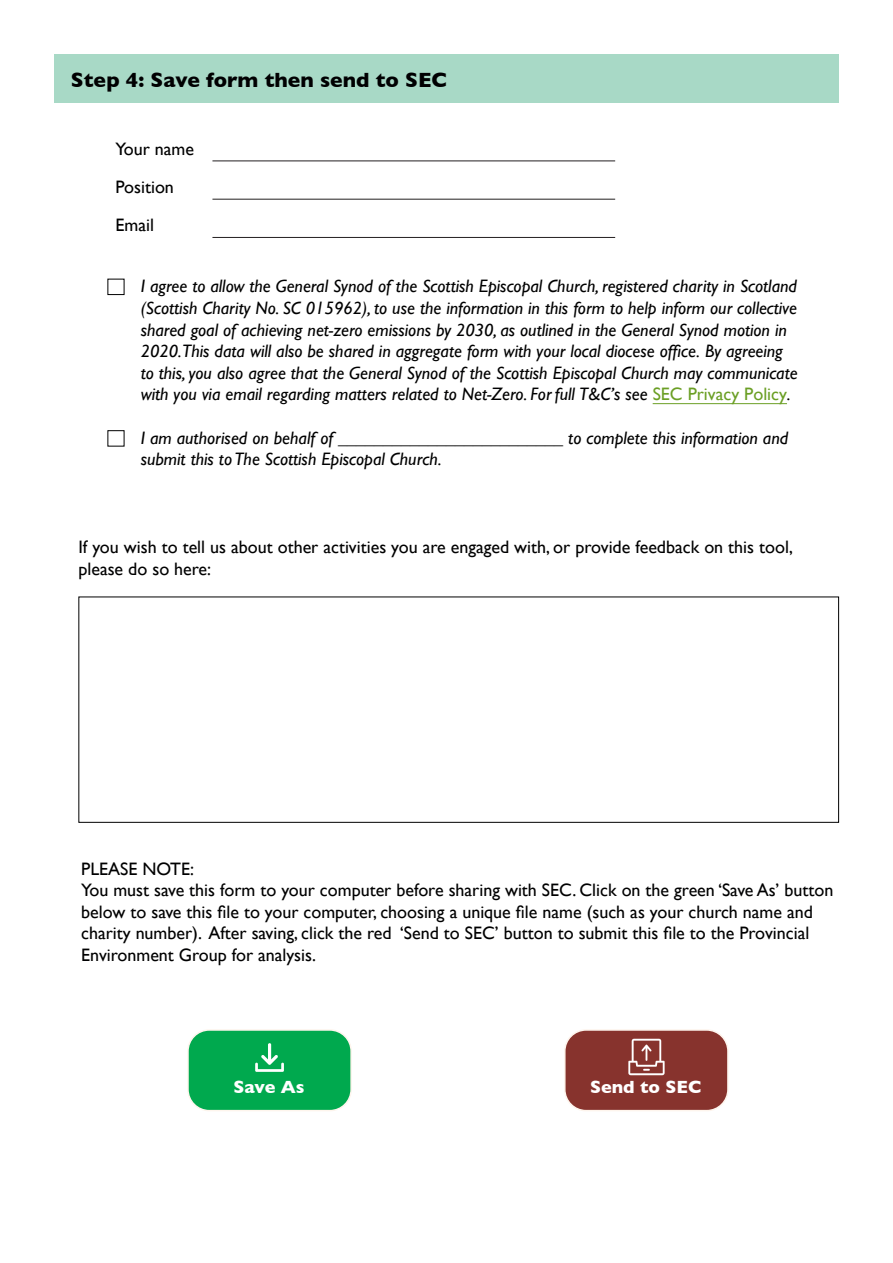
<style>
.page{position:relative;width:893px;height:1263px;background:#fff}
.page>*{position:absolute;margin:0;border:0;box-sizing:border-box;transform-origin:0 0}
.t1{font:700 21px "Gill Sans";color:#000001}
.t2{font:italic 18px/21.6px "Gill Sans";color:#000001}
.t3{font:18px/21.6px "Gill Sans";color:#000001}
.t4{font:700 18px "Gill Sans";color:#fff}
.s1{font-style:normal;color:#6b9f25}
</style>
<div class="page">
<div style="left:107px;top:279px;width:17px;height:16px;background:#fff;border:1px solid #000001"></div>
<div style="left:54px;top:54px;width:785px;height:49px;background:#a8d9c6"></div>
<hr style="left:212px;top:161px;width:403px;height:1px;background:#231f20">
<hr style="left:212px;top:199px;width:403px;height:1px;background:#231f20">
<hr style="left:212px;top:237px;width:403px;height:1px;background:#231f20">
<div style="left:188px;top:1030px;width:163px;height:80px;background:#00a94e;border-radius:21px"></div>
<div style="left:187px;top:1029px;width:165px;height:82px;border:2px solid #fef5ed;border-radius:21px"></div>
<div style="left:565px;top:1030px;width:163px;height:80px;background:#87332d;border-radius:21px"></div>
<div style="left:564px;top:1029px;width:165px;height:82px;border:2px solid #fef5ed;border-radius:21px"></div>
<div style="left:78px;top:597px;width:761px;height:226px;border:1px solid #000001"></div>
<svg style="left:255px;top:1043px;width:29px;height:29px"></svg>
<img style="left:628px;top:1038px;width:37px;height:38px">
<hr style="left:653px;top:403px;width:134px;height:1px;background:#6b9f25">
<p class="t1" style="left:71px;top:63px;width:378px">Step 4: Save form then send to SEC</p>
<p class="t3" style="left:116px;top:138px;width:80px">Your name</p>
<p class="t3" style="left:116px;top:176px;width:60px">Position</p>
<p class="t3" style="left:116px;top:214px;width:40px">Email</p>
<p class="t2" style="left:141px;top:275px;width:658px">I agree to allow the General Synod of the Scottish Episcopal Church, registered charity in Scotland (Scottish Charity No. SC 015962), to use the information in this form to help inform our collective shared goal of achieving net-zero emissions by 2030, as outlined in the General Synod motion in 2020. This data will also be shared in aggregate form with your local diocese office. By agreeing to this, you also agree that the General Synod of the Scottish Episcopal Church may communicate with you via email regarding matters related to Net-Zero. For full T&amp;C’s see <span class="s1">SEC Privacy Policy</span>.</p>
<p class="t2" style="left:141px;top:427px;width:649px">I am authorised on behalf of _________________________ to complete this information and submit this to The Scottish Episcopal Church.</p>
<p class="t3" style="left:78px;top:536px;width:716px">If you wish to tell us about other activities you are engaged with, or provide feedback on this tool, please do so here:</p>
<p class="t3" style="left:81px;top:857px;width:114px">PLEASE NOTE:</p>
<p class="t3" style="left:81px;top:879px;width:754px">You must save this form to your computer before sharing with SEC. Click on the green ‘Save As’ button below to save this file to your computer, choosing a unique file name (such as your church name and charity number). After saving, click the red ‘Send to SEC’ button to submit this file to the Provincial Environment Group for analysis.</p>
<p class="t4" style="left:233px;top:1073px;width:73px">Save As</p>
<p class="t4" style="left:590px;top:1073px;width:113px">Send to SEC</p>
</div>
